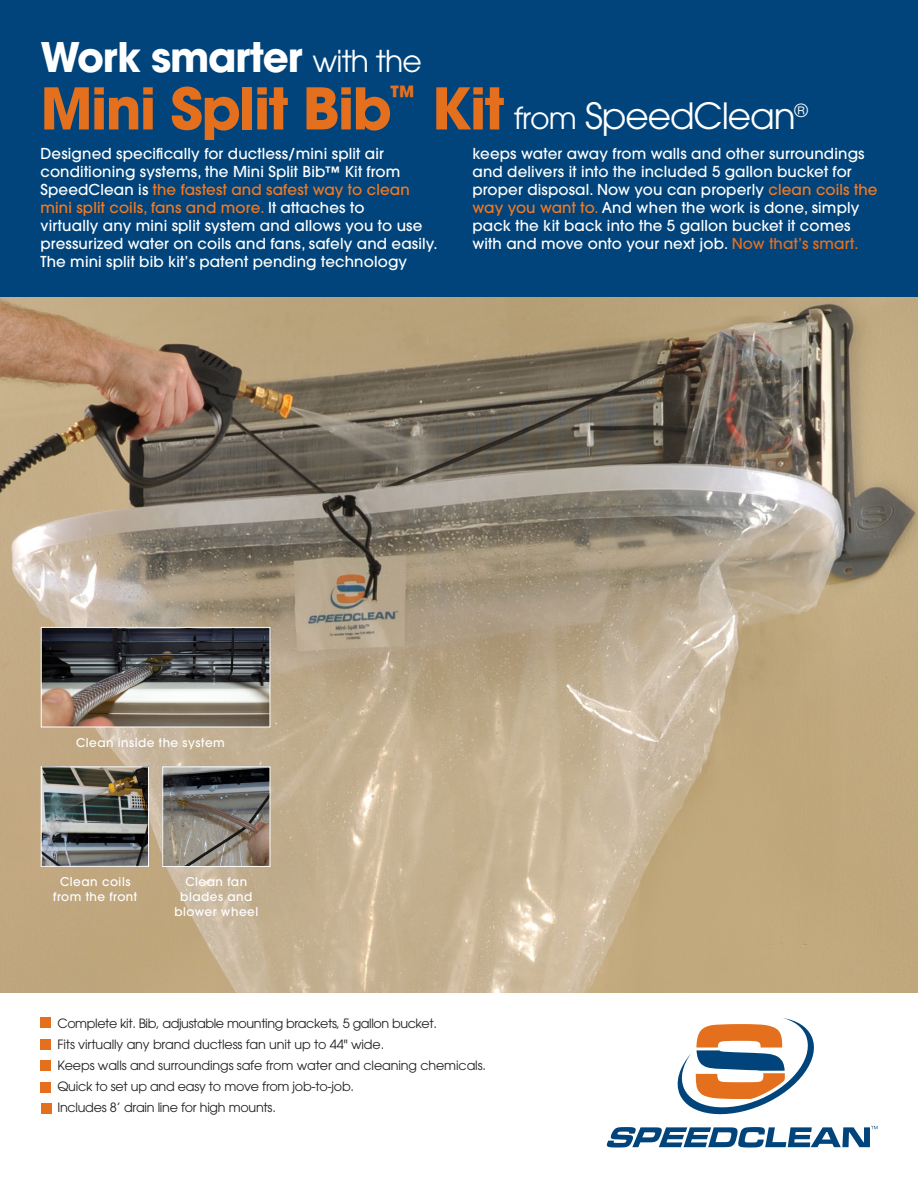
<style>
.page{position:relative;width:918px;height:1188px;background:#fff}
.page>*{position:absolute;margin:0;border:0;box-sizing:border-box;transform-origin:0 0}
.t1{font:700 57px "Avant Garde";letter-spacing:-.03em;color:#e4701e}
.t2{font:700 40.5px "Avant Garde";letter-spacing:-.03em;color:#fff}
.t3{font:500 15px/18px "Avant Garde";letter-spacing:.01em;color:#fff}
.t4{font:12.75px/21px "Avant Garde";letter-spacing:-.02em;color:#231f20}
.t5{font:500 12px/15px "Avant Garde";letter-spacing:.04em;color:#fff;text-align:center}
.s1{font-weight:400;font-size:30px}
.s2{font-weight:400;font-size:30px;color:#fff}
.s3{font-weight:400;font-size:36px;color:#fff}
.s4{color:#f47921}
.s5{color:#e4701e}
</style>
<div class="page">
<img style="left:0;top:297px;width:918px;height:696px">
<div style="left:0;top:0;width:918px;height:297px;background:#00447b"></div>
<div style="left:41px;top:1103px;width:10px;height:11px;background:#e4701e"></div>
<div style="left:40px;top:1018px;width:11px;height:10px;background:#e4701e"></div>
<div style="left:40px;top:1039px;width:11px;height:10px;background:#e4701e"></div>
<div style="left:40px;top:1060px;width:11px;height:10px;background:#e4701e"></div>
<div style="left:40px;top:1082px;width:11px;height:11px;background:#e4701e"></div>
<img style="left:43px;top:629px;width:225px;height:96px">
<div style="left:41px;top:627px;width:229px;height:100px;border:1px solid #fff"></div>
<img style="left:164px;top:768px;width:104px;height:97px">
<div style="left:162px;top:766px;width:108px;height:101px;border:1px solid #fff"></div>
<img style="left:43px;top:768px;width:104px;height:97px">
<div style="left:41px;top:766px;width:108px;height:101px;border:1px solid #fff"></div>
<svg style="left:607px;top:927px;width:271px;height:221px"></svg>
<p class="t2" style="left:40px;top:31px;width:383px">Work smarter <span class="s1">with the</span></p>
<p class="t1" style="left:40px;top:72px;width:769px">Mini Split Bib<sup>™</sup> Kit <span class="s2">from</span> <span class="s3">SpeedClean</span><sup>®</sup></p>
<p class="t3" style="left:40px;top:145px;width:399px">Designed specifically for ductless/mini split air conditioning systems, the Mini Split Bib™ Kit from SpeedClean is <span class="s4">the fastest and safest way to clean mini split coils, fans and more.</span> It attaches to<br>virtually any mini split system and allows you to use pressurized water on coils and fans, safely and easily.<br>The mini split bib kit’s patent pending technology</p>
<p class="t3" style="left:472px;top:145px;width:407px">keeps water away from walls and other surroundings and delivers it into the included 5 gallon bucket for proper disposal. Now you can properly <span class="s4">clean coils the way you want to.</span> And when the work is done, simply pack the kit back into the 5 gallon bucket it comes with and move onto your next job. <span class="s5">Now that’s smart.</span></p>
<p class="t5" style="left:76px;top:735px;width:150px">Clean inside the system</p>
<p class="t5" style="left:53px;top:874px;width:85px">Clean coils from the front</p>
<p class="t5" style="left:174px;top:875px;width:85px">Clean fan blades and blower wheel</p>
<p class="t4" style="left:57px;top:1012px;width:381px">Complete kit. Bib, adjustable mounting brackets, 5 gallon bucket.</p>
<p class="t4" style="left:57px;top:1033px;width:328px">Fits virtually any brand ductless fan unit up to 44" wide.</p>
<p class="t4" style="left:57px;top:1054px;width:430px">Keeps walls and surroundings safe from water and cleaning chemicals.</p>
<p class="t4" style="left:57px;top:1075px;width:298px">Quick to set up and easy to move from job-to-job.<br>Includes 8’ drain line for high mounts.</p>
</div>
